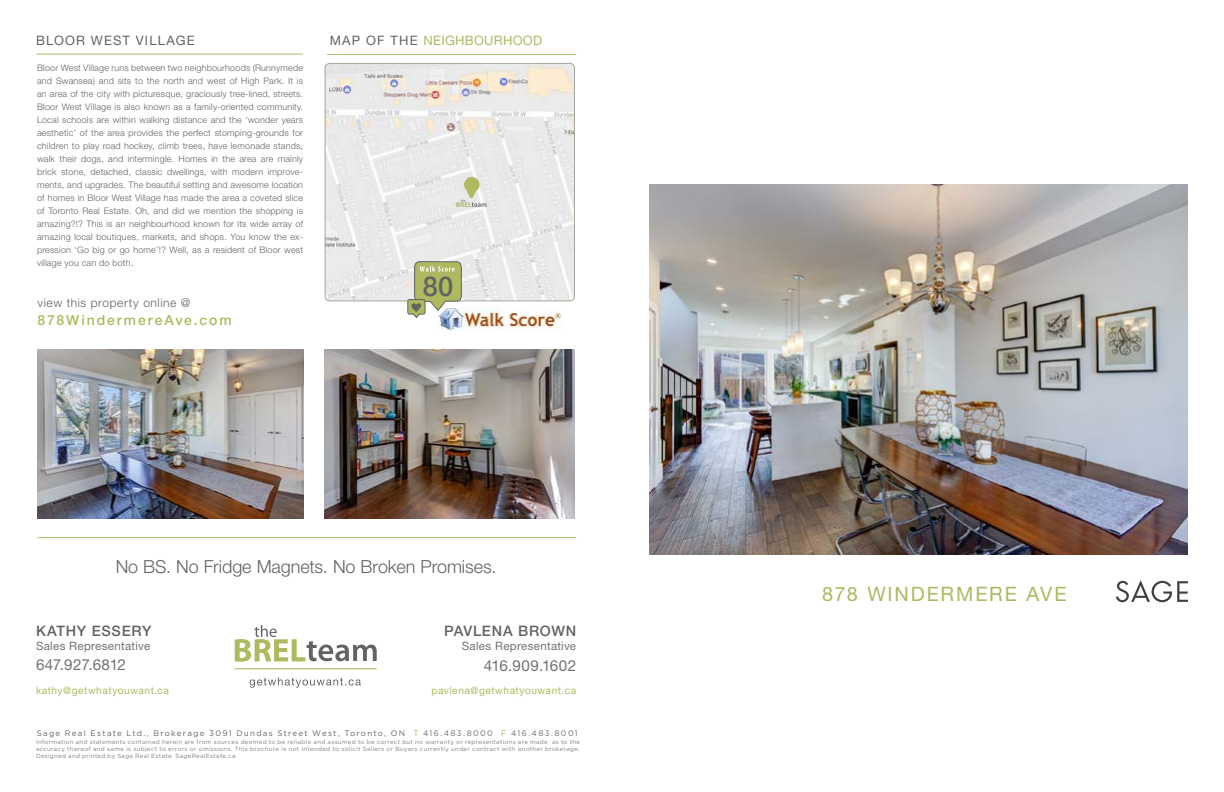
<style>
.page{position:relative;width:1224px;height:792px;background:#fff}
.page>*{position:absolute;margin:0;border:0;box-sizing:border-box;transform-origin:0 0}
.t1{font:500 27.2px "Helvetica Neue";color:#626363}
.t2{font:19.9px "Helvetica Neue LT Std";letter-spacing:.09em;color:#aeb960}
.t3{font:300 18px "Helvetica Neue LT Std";letter-spacing:-.005em;color:#626363}
.t4{font:15.2px "Helvetica Neue LT Std";letter-spacing:.005em;color:#737373}
.t5{font:500 14.5px "Helvetica Neue LT Std";letter-spacing:.05em;color:#636363}
.t6{font:500 14px "Helvetica Neue LT Std";letter-spacing:.14em;color:#aeb960}
.t7{font:13px "Helvetica Neue LT Std";letter-spacing:.025em;color:#aeb960}
.t8{font:13px "Helvetica Neue LT Std";letter-spacing:.085em;color:#626363}
.t9{font:300 12px "Helvetica Neue LT Std";letter-spacing:.05em;color:#626363}
.t10{font:11.6px "Helvetica Neue LT Std";letter-spacing:.025em;color:#737373}
.t11{font:10.2px "Helvetica Neue LT Std";letter-spacing:.055em;color:#aeb960}
.t12{font:300 9px/13px "Helvetica Neue LT Std";letter-spacing:.02em;color:#626363;text-align:justify}
.t13{font:8px "Gotham";letter-spacing:.155em;color:#626363}
.t14{font:6px/7px "Gotham";letter-spacing:.05em;color:#808285;text-align:justify}
.s1{color:#626363}
.s2{color:#636363}
.s3{color:#adb85e}
.s4{color:#6d6e71}
</style>
<div class="page">
<hr style="left:38px;top:537px;width:538px;height:1px;background:#aeb960">
<svg style="left:235px;top:625px;width:142px;height:37px"></svg>
<hr style="left:235px;top:668px;width:142px;height:1px;background:#aeb960">
<svg style="left:250px;top:677px;width:111px;height:11px"></svg>
<img style="left:649px;top:185px;width:539px;height:369px">
<svg style="left:1116px;top:580px;width:72px;height:22px"></svg>
<img style="left:325px;top:64px;width:249px;height:237px">
<div style="left:325px;top:63px;width:250px;height:238px;border:1px solid #a7a699;border-radius:5px"></div>
<div style="left:464px;top:177px;width:16px;height:15px;background:#aeb960;border-radius:50%"></div>
<svg style="left:456px;top:187px;width:31px;height:20px"></svg>
<img style="left:438px;top:307px;width:125px;height:24px">
<svg style="left:407px;top:261px;width:55px;height:57px"></svg>
<div style="left:418px;top:275px;width:42px;height:24px;background:#aeb960"></div>
<hr style="left:327px;top:54px;width:249px;height:1px;background:#aeb960">
<hr style="left:36px;top:54px;width:267px;height:1px;background:#aeb960">
<img style="left:38px;top:350px;width:265px;height:168px">
<img style="left:325px;top:350px;width:250px;height:168px">
<h3 class="t8" style="left:36px;top:33px;width:160px">BLOOR WEST VILLAGE</h3>
<h3 class="t7" style="left:330px;top:33px;width:214px"><span class="s1">MAP OF THE</span> NEIGHBOURHOOD</h3>
<p class="t12" style="left:37px;top:61px;width:268px">Bloor West Village runs between two neighbourhoods (Runnymede and Swansea) and sits to the north and west of High Park. It is an area of the city with picturesque, graciously tree-lined, streets.<br>Bloor West Village is also known as a family-oriented community.<br>Local schools are within walking distance and the ‘wonder years aesthetic’ of the area provides the perfect stomping-grounds for children to play road hockey, climb trees, have lemonade stands, walk their dogs, and intermingle. Homes in the area are mainly brick stone, detached, classic dwellings, with modern improve&shy;ments, and upgrades. The beautiful setting and awesome location of homes in Bloor West Village has made the area a coveted slice of Toronto Real Estate. Oh, and did we mention the shopping is amazing?!? This is an neighbourhood known for its wide array of amazing local boutiques, markets, and shops. You know the ex&shy;pression ‘Go big or go home’!? Well, as a resident of Bloor west village you can do both.</p>
<h3 class="t9" style="left:38px;top:295px;width:154px">view this property online @</h3>
<h3 class="t6" style="left:38px;top:312px;width:196px">878WindermereAve.com</h3>
<h1 class="t1" style="left:423px;top:264px;width:32px">80</h1>
<h3 class="t3" style="left:116px;top:555px;width:382px">No BS. No Fridge Magnets. No Broken Promises.</h3>
<h3 class="t5" style="left:36px;top:622px;width:117px">KATHY ESSERY</h3>
<p class="t10" style="left:36px;top:639px;width:116px">Sales Representative</p>
<h3 class="t4" style="left:36px;top:655px;width:92px">647.927.6812</h3>
<p class="t11" style="left:36px;top:684px;width:135px">kathy@getwhatyouwant.ca</p>
<h3 class="t5" style="left:444px;top:622px;width:133px">PAVLENA BROWN</h3>
<p class="t10" style="left:462px;top:639px;width:116px">Sales Representative</p>
<h3 class="t4" style="left:484px;top:656px;width:94px">416.909.1602</h3>
<p class="t11" style="left:432px;top:684px;width:146px">pavlena@getwhatyouwant.ca</p>
<p class="t13" style="left:37px;top:728px;width:543px"><span class="s2">Sage Real Estate Ltd., Brokerage</span> 3091 Dundas Street West, Toronto, ON <span class="s3">T</span> <span class="s4">416.483.8000</span> <span class="s3">F</span> <span class="s4">416.483.8001</span></p>
<p class="t14" style="left:36px;top:739px;width:545px">Information and statements contained herein are from sources deemed to be reliable and assumed to be correct but no warranty or representations are made as to the accuracy thereof and same is subject to errors or omissions. This brochure is not intended to solicit Sellers or Buyers currently under contract with another brokerage.<br>Designed and printed by Sage Real Estate. SageRealEstate.ca</p>
<h2 class="t2" style="left:822px;top:582px;width:246px">878 WINDERMERE AVE</h2>
</div>
